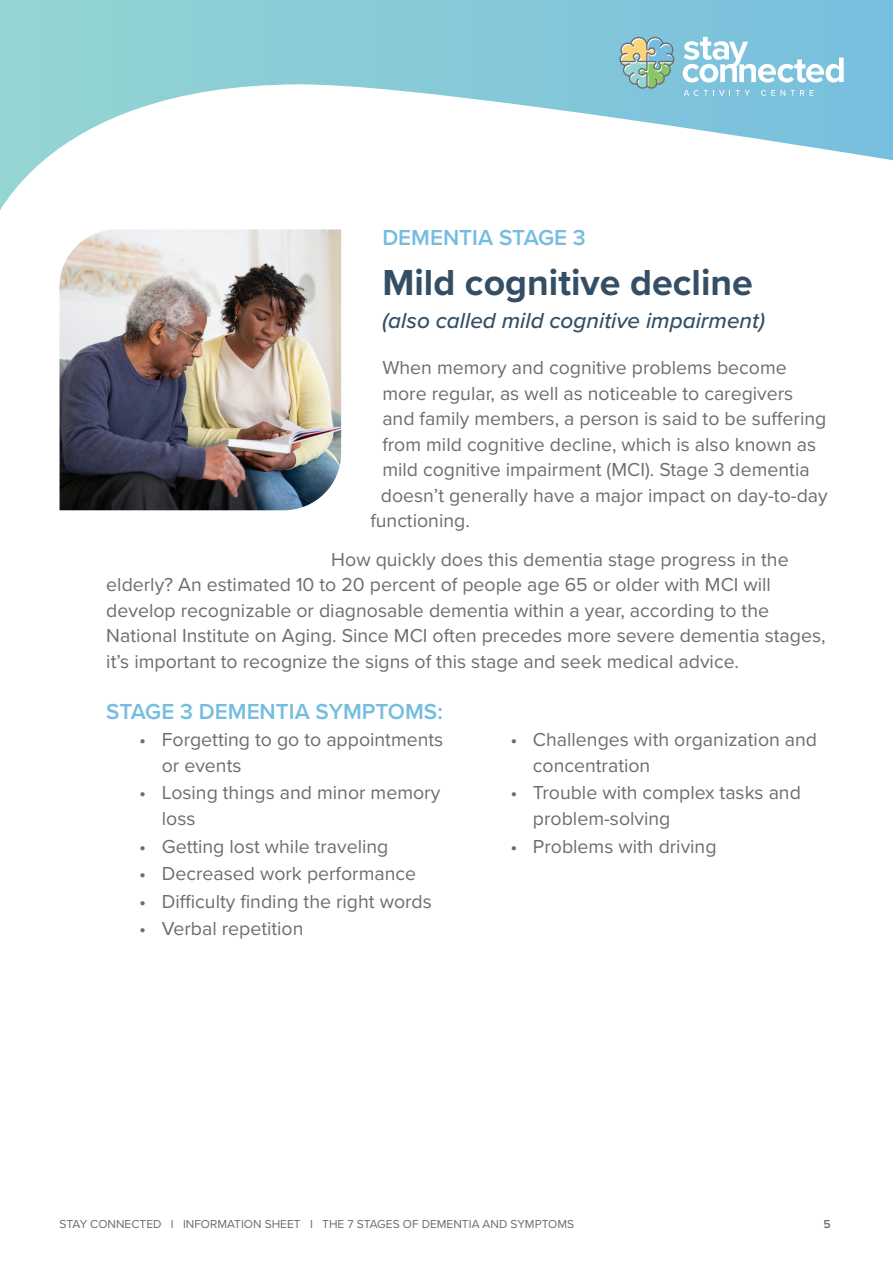
<style>
.page{position:relative;width:893px;height:1263px;background:#fff}
.page>*{position:absolute;margin:0;border:0;box-sizing:border-box;transform-origin:0 0}
.t1{font:700 37.5px "Proxima Nova";color:#344f65}
.t2{font:600 22.5px "Proxima Nova";color:#75bde0}
.t3{font:italic 500 22.5px "Proxima Nova";color:#344f65}
.t4{font:19.5px/25.5px "Proxima Nova";color:#6c6d70}
.t5{font:12px "Proxima Nova";color:#6c6d70}
.t6{font:600 12px "Proxima Nova";color:#6c6d70}
</style>
<div class="page">
<div style="left:0;top:0;width:893px;height:215px;background:linear-gradient(to right,#94d4d2,#77bfde)"></div>
<svg style="left:0;top:84px;width:893px;height:427px"></svg>
<svg style="left:619px;top:37px;width:56px;height:52px;background:#97bbb0"></svg>
<svg style="left:684px;top:90px;width:46px;height:6px"></svg>
<svg style="left:736px;top:90px;width:14px;height:6px"></svg>
<svg style="left:761px;top:90px;width:43px;height:6px"></svg>
<svg style="left:810px;top:90px;width:3px;height:6px"></svg>
<svg style="left:683px;top:37px;width:161px;height:46px"></svg>
<img style="left:60px;top:229px;width:281px;height:281px">
<p class="t2" style="left:382px;top:221px;width:205px">DEMENTIA STAGE 3</p>
<p class="t1" style="left:382px;top:254px;width:372px">Mild cognitive decline</p>
<p class="t3" style="left:382px;top:303px;width:384px">(also called mild cognitive impairment)</p>
<p class="t4" style="left:382px;top:354px;width:406px">When memory and cognitive problems become</p>
<p class="t4" style="left:382px;top:380px;width:412px">more regular, as well as noticeable to caregivers</p>
<p class="t4" style="left:382px;top:405px;width:445px">and family members, a person is said to be suffering</p>
<p class="t4" style="left:382px;top:431px;width:435px">from mild cognitive decline, which is also known as</p>
<p class="t4" style="left:382px;top:456px;width:429px">mild cognitive impairment (MCI). Stage 3 dementia</p>
<p class="t4" style="left:381px;top:482px;width:448px">doesn’t generally have a major impact on day-to-day</p>
<p class="t4" style="left:370px;top:507px;width:101px">functioning.</p>
<p class="t4" style="left:106px;top:545px;width:721px;text-indent:225px">How quickly does this dementia stage progress in the elderly? An estimated 10 to 20 percent of people age 65 or older with MCI will develop recognizable or diagnosable dementia within a year, according to the National Institute on Aging. Since MCI often precedes more severe dementia stages, it’s important to recognize the signs of this stage and seek medical advice.</p>
<p class="t2" style="left:106px;top:694px;width:338px">STAGE 3 DEMENTIA SYMPTOMS:</p>
<p class="t4" style="left:162px;top:726px;width:283px;text-indent:-23px">• Forgetting to go to appointments or events</p>
<p class="t4" style="left:162px;top:779px;width:280px;text-indent:-23px">• Losing things and minor memory loss</p>
<p class="t4" style="left:139px;top:832px;width:251px">• Getting lost while traveling</p>
<p class="t4" style="left:139px;top:860px;width:278px">• Decreased work performance</p>
<p class="t4" style="left:139px;top:888px;width:294px">• Difficulty finding the right words</p>
<p class="t4" style="left:139px;top:915px;width:166px">• Verbal repetition</p>
<p class="t4" style="left:533px;top:726px;width:286px;text-indent:-23px">• Challenges with organization and concentration</p>
<p class="t4" style="left:533px;top:779px;width:269px;text-indent:-23px">• Trouble with complex tasks and problem-solving</p>
<p class="t4" style="left:510px;top:832px;width:208px">• Problems with driving</p>
<p class="t5" style="left:60px;top:1215px;width:516px">STAY CONNECTED I INFORMATION SHEET I THE 7 STAGES OF DEMENTIA AND SYMPTOMS</p>
<p class="t6" style="left:823px;top:1215px;width:9px">5</p>
</div>
